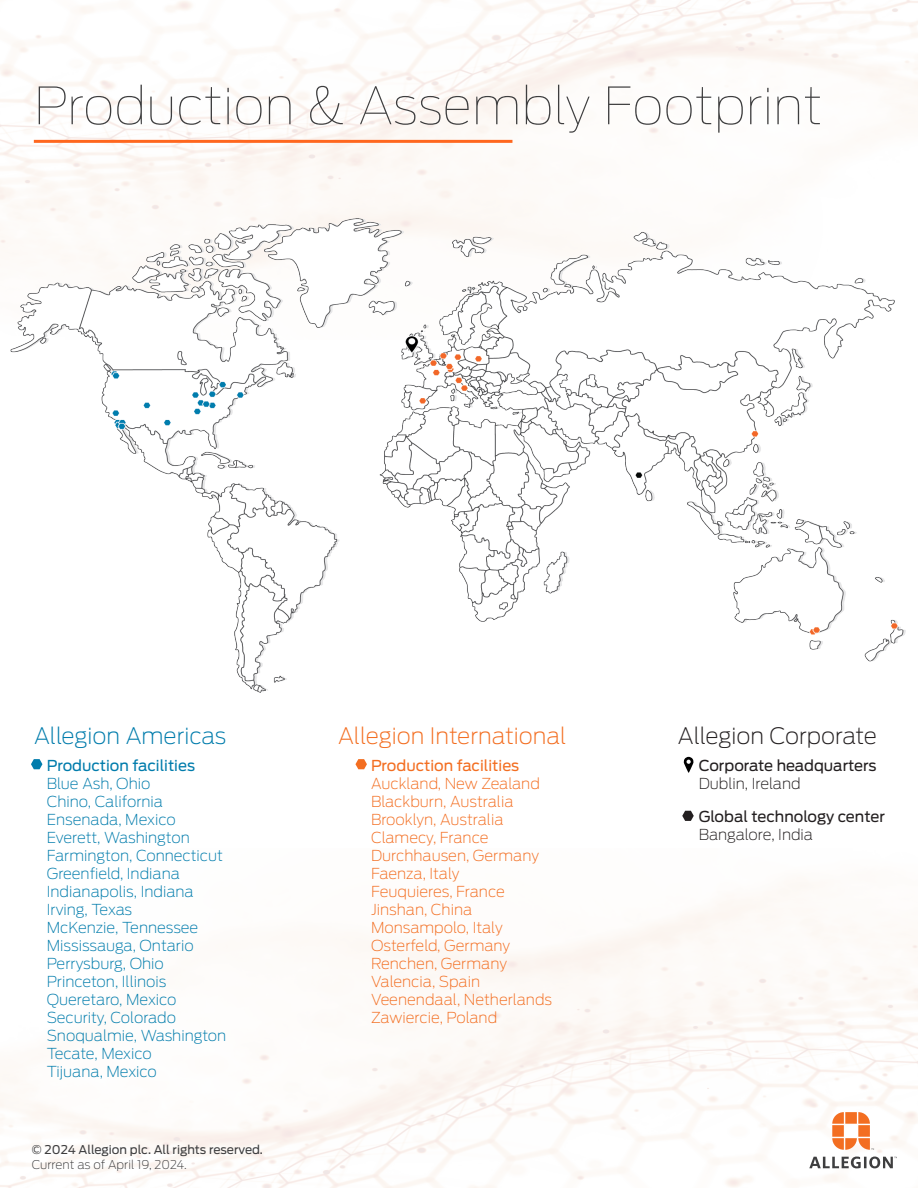
<style>
.page{position:relative;width:918px;height:1188px;background:#fff}
.page>*{position:absolute;margin:0;border:0;box-sizing:border-box;transform-origin:0 0}
.Headline{font:100 51px "Antenna";color:#3e3e3f}
.t1{font:200 22.5px "Antenna";color:#f36e21}
.t2{font:200 22.5px "Antenna";color:#231f20}
.t3{font:200 22.5px "Antenna";color:#007cac}
.t4{font:200 15px/18px "Antenna";color:#007cac}
.t5{font:200 15px/18px "Antenna";color:#f36e21}
.t6{font:15px "Antenna";color:#231f20}
.t7{font:200 15px "Antenna";color:#231f20}
.t8{font:15px "Antenna";color:#007cac}
.t9{font:15px "Antenna";color:#f36e21}
.t10{font:200 15px "Antenna";letter-spacing:-.02em;color:#007cac}
.t11{font:12px "Antenna";color:#3e3e3f}
.t12{font:200 12px "Antenna";color:#3e3e3f}
</style>
<div class="page">
<img style="left:0;top:0;width:918px;height:244px">
<img style="left:11px;top:219px;width:894px;height:473px">
<svg style="left:31px;top:759px;width:11px;height:10px"></svg>
<svg style="left:355px;top:759px;width:12px;height:10px"></svg>
<svg style="left:684px;top:757px;width:10px;height:16px"></svg>
<svg style="left:682px;top:811px;width:12px;height:10px"></svg>
<svg style="left:832px;top:1112px;width:42px;height:38px"></svg>
<svg style="left:809px;top:1157px;width:88px;height:11px"></svg>
<hr style="left:34px;top:140px;width:478px;height:3px;background:#ff671f">
<p class="Headline" style="left:34px;top:73px;width:790px">Production &amp; Assembly Footprint</p>
<p class="t3" style="left:34px;top:722px;width:194px">Allegion Americas</p>
<p class="t8" style="left:47px;top:755px;width:150px">Production facilities</p>
<p class="t4" style="left:47px;top:774px;width:105px">Blue Ash, Ohio</p>
<p class="t4" style="left:47px;top:792px;width:118px">Chino, California</p>
<p class="t4" style="left:47px;top:810px;width:130px">Ensenada, Mexico</p>
<p class="t4" style="left:47px;top:828px;width:145px">Everett, Washington</p>
<p class="t4" style="left:47px;top:846px;width:178px">Farmington, Connecticut</p>
<p class="t4" style="left:47px;top:864px;width:149px">Greenfield, Indiana<br>Indianapolis, Indiana</p>
<p class="t4" style="left:47px;top:900px;width:87px">Irving, Texas</p>
<p class="t4" style="left:47px;top:918px;width:153px">McKenzie, Tennessee</p>
<p class="t4" style="left:47px;top:936px;width:148px">Mississauga, Ontario</p>
<p class="t4" style="left:47px;top:954px;width:119px">Perrysburg, Ohio</p>
<p class="t4" style="left:47px;top:972px;width:121px">Princeton, Illinois</p>
<p class="t4" style="left:47px;top:990px;width:131px">Queretaro, Mexico<br>Security, Colorado</p>
<p class="t4" style="left:47px;top:1026px;width:181px">Snoqualmie, Washington</p>
<p class="t10" style="left:47px;top:1044px;width:107px">Tecate, Mexico</p>
<p class="t4" style="left:47px;top:1062px;width:112px">Tijuana, Mexico</p>
<p class="t11" style="left:32px;top:1142px;width:233px">© 2024 Allegion plc. All rights reserved.</p>
<p class="t12" style="left:32px;top:1156px;width:156px">Current as of April 19, 2024.</p>
<p class="t1" style="left:338px;top:722px;width:230px">Allegion International</p>
<p class="t9" style="left:371px;top:755px;width:150px">Production facilities</p>
<p class="t5" style="left:371px;top:774px;width:170px">Auckland, New Zealand</p>
<p class="t5" style="left:371px;top:792px;width:144px">Blackburn, Australia</p>
<p class="t5" style="left:371px;top:810px;width:134px">Brooklyn, Australia</p>
<p class="t5" style="left:371px;top:828px;width:119px">Clamecy, France</p>
<p class="t5" style="left:371px;top:846px;width:170px">Durchhausen, Germany<br>Faenza, Italy</p>
<p class="t5" style="left:371px;top:882px;width:135px">Feuquieres, France<br>Jinshan, China</p>
<p class="t5" style="left:371px;top:918px;width:133px">Monsampolo, Italy</p>
<p class="t5" style="left:371px;top:936px;width:141px">Osterfeld, Germany</p>
<p class="t5" style="left:371px;top:954px;width:183px">Renchen, Germany<br>Valencia, Spain<br>Veenendaal, Netherlands</p>
<p class="t5" style="left:371px;top:1008px;width:128px">Zawiercie, Poland</p>
<p class="t2" style="left:678px;top:722px;width:201px">Allegion Corporate</p>
<p class="t6" style="left:699px;top:755px;width:179px">Corporate headquarters</p>
<p class="t7" style="left:699px;top:774px;width:104px">Dublin, Ireland</p>
<p class="t6" style="left:699px;top:806px;width:188px">Global technology center</p>
<p class="t7" style="left:699px;top:825px;width:116px">Bangalore, India</p>
</div>
